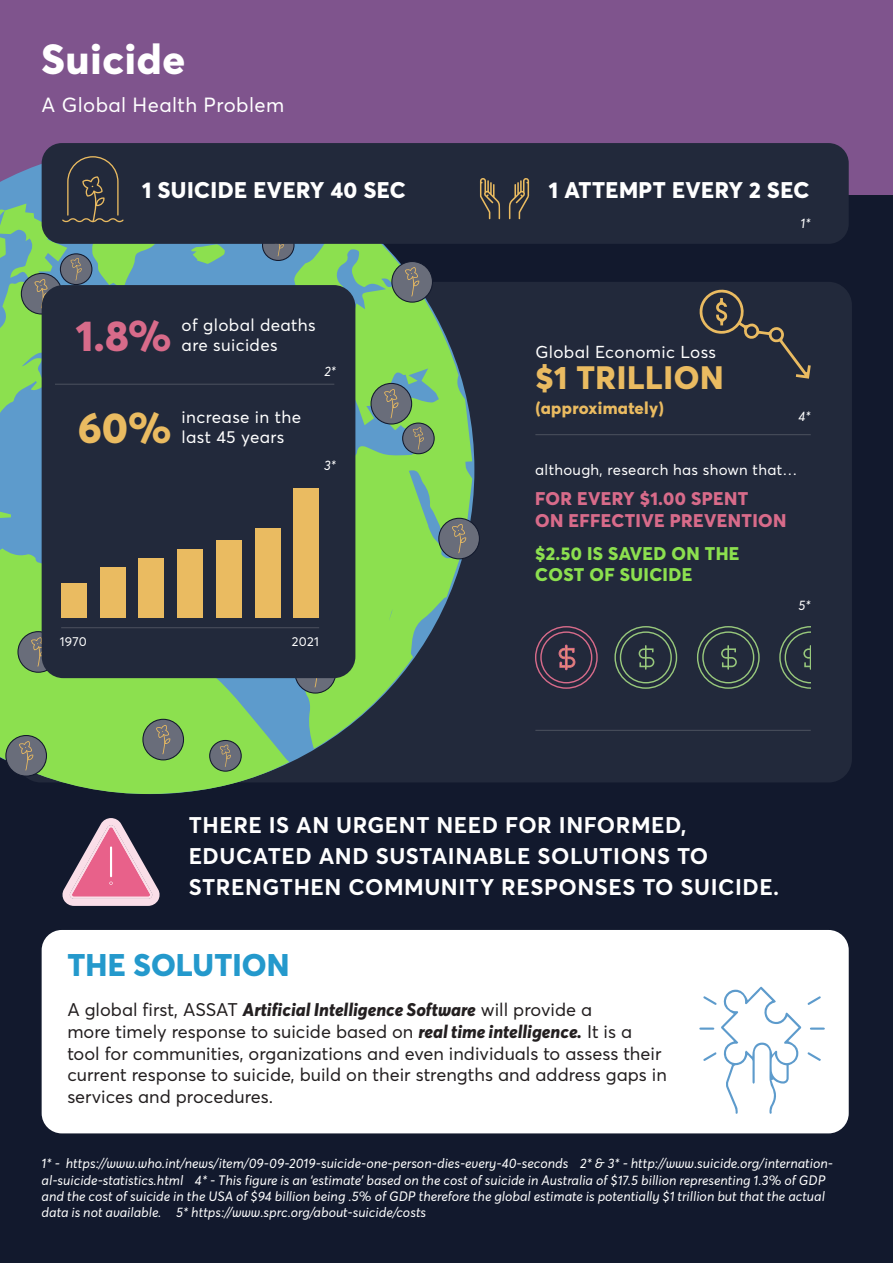
<style>
.page{position:relative;width:893px;height:1263px;background:#12192d}
.page>*{position:absolute;margin:0;border:0;box-sizing:border-box;transform-origin:0 0}
.t1{font:800 42.6px "Averta";color:#d86b8a}
.t2{font:800 42.6px "Averta";color:#eabb61}
.t3{font:800 41.55px "Averta";letter-spacing:.02em;color:#fff}
.t4{font:800 31.95px "Averta";letter-spacing:.02em;color:#eabb61}
.t5{font:800 30.9px "Averta";letter-spacing:.005em;color:#2499cc}
.t6{font:700 22.35px/31.2px "Averta";letter-spacing:.025em;color:#fff}
.t7{font:800 22.35px "Averta";letter-spacing:.02em;color:#fff}
.t8{font:20.25px "Averta";letter-spacing:.02em;color:#fff}
.t9{font:18.15px/21.8px "Averta";color:#231f20}
.t10{font:800 18.15px/21.8px "Averta";letter-spacing:.02em;color:#d86b8a}
.t11{font:800 18.15px "Averta";letter-spacing:.02em;color:#8ce04f}
.t12{font:17.1px/20.4px "Averta";letter-spacing:.02em;color:#fff}
.t13{font:800 17.1px "Averta";letter-spacing:.02em;color:#eabb61}
.t14{font:15px "Averta";letter-spacing:.02em;color:#fff}
.t15{font:italic 13.5px/16.2px "Averta";color:#fff}
.t16{font:12.75px "Averta";letter-spacing:.02em;color:#fff}
.s1{font-weight:800;font-style:italic}
</style>
<div class="page">
<div style="left:0;top:0;width:893px;height:194px;background:#7f548d"></div>
<div style="left:42px;top:930px;width:807px;height:203px;background:#fff;border-radius:20px"></div>
<div style="left:21px;top:286px;width:827px;height:493px;background:#22293b;border-radius:20px"></div>
<div style="left:17px;top:282px;width:835px;height:500px;border:7px solid #22293b;border-radius:20px"></div>
<svg style="left:289px;top:282px;width:185px;height:500px"></svg>
<svg style="left:0;top:366px;width:289px;height:428px;background:#79c363"></svg>
<svg style="left:208px;top:244px;width:264px;height:505px;fill:#8ce04f"></svg>
<svg style="left:0;top:510px;width:11px;height:9px"></svg>
<hr style="left:535px;top:434px;width:276px;height:1px;background:#f0ede8">
<hr style="left:535px;top:730px;width:276px;height:1px;background:#f0ede8">
<svg style="left:558px;top:647px;width:18px;height:21px"></svg>
<div style="left:535px;top:626px;width:63px;height:63px;border:1px solid #d86b8a;border-radius:50%"></div>
<div style="left:565px;top:645px;width:3px;height:25px;border:1px solid #d86b8a"></div>
<div style="left:540px;top:631px;width:52px;height:52px;border:1px solid #d86b8a;border-radius:50%"></div>
<svg style="left:721px;top:648px;width:16px;height:19px"></svg>
<div style="left:697px;top:626px;width:63px;height:63px;border:1px solid #98c87c;border-radius:50%"></div>
<hr style="left:727px;top:645px;width:2px;height:25px;background:#98c87c">
<div style="left:702px;top:631px;width:52px;height:52px;border:1px solid #98c87c;border-radius:50%"></div>
<svg style="left:639px;top:648px;width:15px;height:19px"></svg>
<div style="left:614px;top:626px;width:63px;height:63px;border:1px solid #98c87c;border-radius:50%"></div>
<hr style="left:645px;top:645px;width:2px;height:25px;background:#98c87c">
<div style="left:620px;top:631px;width:52px;height:52px;border:1px solid #98c87c;border-radius:50%"></div>
<svg style="left:779px;top:626px;width:32px;height:63px"></svg>
<svg style="left:62px;top:818px;width:98px;height:88px"></svg>
<svg style="left:810px;top:1027px;width:15px;height:3px"></svg>
<svg style="left:807px;top:1052px;width:14px;height:9px"></svg>
<svg style="left:699px;top:987px;width:102px;height:127px"></svg>
<svg style="left:807px;top:996px;width:14px;height:9px"></svg>
<svg style="left:697px;top:288px;width:114px;height:91px"></svg>
<div style="left:371px;top:383px;width:41px;height:41px;background:#696d7a;border-radius:50%"></div>
<div style="left:370px;top:383px;width:42px;height:41px;border:1px solid #12192d;border-radius:50%"></div>
<svg style="left:384px;top:389px;width:14px;height:29px"></svg>
<div style="left:392px;top:262px;width:40px;height:40px;background:#696d7a;border-radius:50%"></div>
<div style="left:391px;top:261px;width:42px;height:42px;border:1px solid #12192d;border-radius:50%"></div>
<svg style="left:405px;top:267px;width:14px;height:29px"></svg>
<div style="left:18px;top:632px;width:41px;height:40px;background:#696d7a;border-radius:50%"></div>
<div style="left:17px;top:631px;width:42px;height:42px;border:1px solid #12192d;border-radius:50%"></div>
<svg style="left:31px;top:637px;width:14px;height:30px"></svg>
<div style="left:295px;top:652px;width:41px;height:41px;background:#696d7a;border-radius:50%"></div>
<div style="left:295px;top:652px;width:41px;height:42px;border:1px solid #12192d;border-radius:50%"></div>
<svg style="left:308px;top:678px;width:14px;height:9px"></svg>
<div style="left:210px;top:740px;width:31px;height:31px;background:#696d7a;border-radius:50%"></div>
<div style="left:209px;top:740px;width:33px;height:32px;border:1px solid #12192d;border-radius:50%"></div>
<svg style="left:220px;top:745px;width:11px;height:22px"></svg>
<div style="left:403px;top:423px;width:31px;height:31px;background:#696d7a;border-radius:50%"></div>
<div style="left:402px;top:422px;width:33px;height:32px;border:1px solid #12192d;border-radius:50%"></div>
<svg style="left:413px;top:427px;width:11px;height:23px"></svg>
<div style="left:439px;top:518px;width:40px;height:41px;background:#696d7a;border-radius:50%"></div>
<div style="left:438px;top:518px;width:42px;height:41px;border:1px solid #12192d;border-radius:50%"></div>
<svg style="left:452px;top:524px;width:14px;height:29px"></svg>
<div style="left:6px;top:735px;width:40px;height:41px;background:#696d7a;border-radius:50%"></div>
<div style="left:5px;top:735px;width:42px;height:42px;border:1px solid #12192d;border-radius:50%"></div>
<svg style="left:19px;top:741px;width:14px;height:29px"></svg>
<div style="left:143px;top:719px;width:41px;height:41px;background:#696d7a;border-radius:50%"></div>
<div style="left:142px;top:719px;width:42px;height:41px;border:1px solid #12192d;border-radius:50%"></div>
<svg style="left:156px;top:725px;width:14px;height:29px"></svg>
<div style="left:42px;top:285px;width:313px;height:393px;background:#22293b;border-radius:22px"></div>
<hr style="left:61px;top:627px;width:258px;height:1px;background:#f0ede8">
<hr style="left:55px;top:384px;width:279px;height:1px;background:#f0ede8">
<div style="left:61px;top:583px;width:26px;height:35px;background:#eabb61"></div>
<div style="left:100px;top:567px;width:26px;height:51px;background:#eabb61"></div>
<div style="left:139px;top:558px;width:25px;height:60px;background:#eabb61"></div>
<div style="left:177px;top:549px;width:26px;height:69px;background:#eabb61"></div>
<div style="left:216px;top:540px;width:26px;height:78px;background:#eabb61"></div>
<div style="left:255px;top:528px;width:25px;height:90px;background:#eabb61"></div>
<div style="left:293px;top:488px;width:26px;height:130px;background:#eabb61"></div>
<div style="left:42px;top:143px;width:807px;height:101px;background:#22293b;border-radius:20px"></div>
<svg style="left:0;top:143px;width:332px;height:223px"></svg>
<svg style="left:480px;top:178px;width:50px;height:42px"></svg>
<p class="t3" style="left:42px;top:33px;width:145px">Suicide</p>
<p class="t8" style="left:42px;top:92px;width:244px">A Global Health Problem</p>
<p class="t7" style="left:142px;top:176px;width:265px">1 SUICIDE EVERY 40 SEC</p>
<p class="t7" style="left:549px;top:176px;width:262px">1 ATTEMPT EVERY 2 SEC</p>
<p class="t15" style="left:801px;top:215px;width:12px">1*</p>
<p class="t1" style="left:76px;top:308px;width:97px">1.8%</p>
<p class="t12" style="left:182px;top:314px;width:135px">of global deaths are suicides</p>
<p class="t15" style="left:324px;top:364px;width:13px">2*</p>
<p class="t2" style="left:78px;top:401px;width:95px">60%</p>
<p class="t12" style="left:182px;top:407px;width:121px">increase in the last 45 years</p>
<p class="t15" style="left:324px;top:458px;width:13px">3*</p>
<p class="t16" style="left:60px;top:633px;width:29px">1970</p>
<p class="t16" style="left:292px;top:633px;width:28px">2021</p>
<p class="t12" style="left:535px;top:341px;width:182px">Global Economic Loss</p>
<p class="t4" style="left:535px;top:357px;width:190px">$1 TRILLION</p>
<p class="t13" style="left:535px;top:397px;width:130px">(approximately)</p>
<p class="t15" style="left:798px;top:409px;width:14px">4*</p>
<p class="t14" style="left:535px;top:460px;width:263px">although, research has shown that…</p>
<p class="t10" style="left:535px;top:488px;width:253px">FOR EVERY $1.00 SPENT<br>ON EFFECTIVE PREVENTION</p>
<p class="t11" style="left:535px;top:541px;width:206px">$2.50 IS SAVED ON THE</p>
<p class="t11" style="left:535px;top:563px;width:158px">COST OF SUICIDE</p>
<p class="t15" style="left:798px;top:598px;width:14px">5*</p>
<p class="t6" style="left:189px;top:809px;width:592px">THERE IS AN URGENT NEED FOR INFORMED,<br>EDUCATED AND SUSTAINABLE SOLUTIONS TO<br>STRENGTHEN COMMUNITY RESPONSES TO SUICIDE.</p>
<p class="t5" style="left:67px;top:945px;width:224px">THE SOLUTION</p>
<p class="t9" style="left:67px;top:999px;width:601px">A global first, ASSAT <span class="s1">Artificial Intelligence Software</span> will provide a<br>more timely response to suicide based on <span class="s1">real time intelligence.</span> It is a tool for communities, organizations and even individuals to assess their current response to suicide, build on their strengths and address gaps in services and procedures.</p>
<p class="t15" style="left:42px;top:1156px;width:793px">1* - https://www.who.int/news/item/09-09-2019-suicide-one-person-dies-every-40-seconds 2* &amp; 3* - http://www.suicide.org/internation&shy;al-suicide-statistics.html 4* - This figure is an ‘estimate’ based on the cost of suicide in Australia of $17.5 billion representing 1.3% of GDP and the cost of suicide in the USA of $94 billion being .5% of GDP therefore the global estimate is potentially $1 trillion but that the actual data is not available. 5* https://www.sprc.org/about-suicide/costs</p>
</div>
